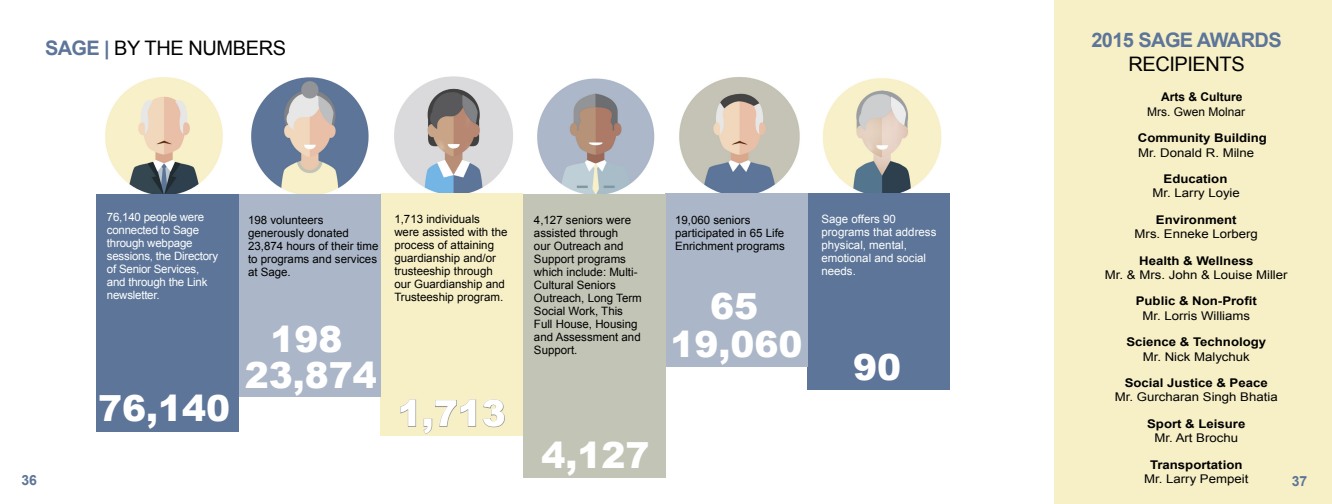
<style>
.page{position:relative;width:1332px;height:504px;background:#fff}
.page>*{position:absolute;margin:0;border:0;box-sizing:border-box;transform-origin:0 0}
.t1{font:900 36px "Arial";color:#fff}
.t2{font:20px "Arial";letter-spacing:-.02em;color:#000}
.t3{font:700 20px "Arial";letter-spacing:-.03em;color:#5c7598}
.t4{font:700 14px "Arial";color:#5c7598}
.t5{font:12px "Arial";color:#000;scale:1.1 1}
.t6{font:700 12px "Arial";color:#000;scale:1.1 1}
.t7{font:12px "Arial";color:#000}
.t8{font:700 12px "Arial";color:#000}
.t9{font:11.5px/13px "Arial";color:#000}
.t10{font:11.5px/13px "Arial";letter-spacing:-.02em;color:#fff}
.t11{font:11.5px/13px "Arial";color:#fff}
.s1{font-weight:700;color:#5c7598}
</style>
<div class="page">
<div style="left:1055px;top:0;width:277px;height:504px;background:#f7f0c7"></div>
<img style="left:811px;top:78px;width:139px;height:116px">
<img style="left:672px;top:77px;width:134px;height:117px">
<img style="left:537px;top:78px;width:118px;height:116px">
<img style="left:387px;top:76px;width:136px;height:118px">
<img style="left:251px;top:77px;width:118px;height:117px">
<img style="left:105px;top:77px;width:118px;height:117px">
<div style="left:380px;top:194px;width:143px;height:242px;background:#f7f0c7"></div>
<div style="left:238px;top:194px;width:143px;height:203px;background:#abb7c8"></div>
<div style="left:96px;top:194px;width:143px;height:237px;background:#5c7598"></div>
<div style="left:807px;top:194px;width:143px;height:196px;background:#5c7598"></div>
<div style="left:665px;top:194px;width:143px;height:173px;background:#abb7c8"></div>
<div style="left:523px;top:194px;width:143px;height:284px;background:#c2c4b6"></div>
<svg style="left:400px;top:399px;width:17px;height:28px"></svg>
<svg style="left:423px;top:399px;width:82px;height:35px"></svg>
<h2 class="t2" style="left:45px;top:35px;width:243px"><span class="s1">SAGE |</span> BY THE NUMBERS</h2>
<h2 class="t3" style="left:1091px;top:27px;width:192px">2015 SAGE AWARDS</h2>
<h2 class="t2" style="left:1128px;top:51px;width:118px">RECIPIENTS</h2>
<p class="t8" style="left:1161px;top:89px;width:83px">Arts &amp; Culture</p>
<p class="t7" style="left:1147px;top:104px;width:100px">Mrs. Gwen Molnar</p>
<p class="t6" style="left:1138px;top:130px;width:119px">Community Building</p>
<p class="t5" style="left:1138px;top:145px;width:107px">Mr. Donald R. Milne</p>
<p class="t6" style="left:1164px;top:171px;width:60px">Education</p>
<p class="t5" style="left:1153px;top:185px;width:81px">Mr. Larry Loyie</p>
<p class="t6" style="left:1156px;top:212px;width:75px">Environment</p>
<p class="t5" style="left:1135px;top:226px;width:114px">Mrs. Enneke Lorberg</p>
<p class="t6" style="left:1139px;top:252px;width:105px">Health &amp; Wellness</p>
<p class="t5" style="left:1105px;top:267px;width:168px">Mr. &amp; Mrs. John &amp; Louise Miller</p>
<p class="t6" style="left:1136px;top:293px;width:112px">Public &amp; Non-Profit</p>
<p class="t5" style="left:1142px;top:308px;width:99px">Mr. Lorris Williams</p>
<p class="t6" style="left:1126px;top:334px;width:129px">Science &amp; Technology</p>
<p class="t5" style="left:1143px;top:349px;width:99px">Mr. Nick Malychuk</p>
<p class="t6" style="left:1125px;top:375px;width:132px">Social Justice &amp; Peace</p>
<p class="t5" style="left:1115px;top:389px;width:150px">Mr. Gurcharan Singh Bhatia</p>
<p class="t6" style="left:1147px;top:416px;width:91px">Sport &amp; Leisure</p>
<p class="t5" style="left:1154px;top:430px;width:78px">Mr. Art Brochu</p>
<p class="t6" style="left:1150px;top:456px;width:86px">Transportation</p>
<p class="t5" style="left:1144px;top:471px;width:96px">Mr. Larry Pempeit</p>
<p class="t10" style="left:107px;top:211px;width:113px">76,140 people were connected to Sage through webpage sessions, the Directory of Senior Services, and through the Link newsletter.</p>
<p class="t9" style="left:248px;top:213px;width:132px">198 volunteers generously donated<br>23,874 hours of their time to programs and services at Sage.</p>
<p class="t9" style="left:394px;top:212px;width:115px">1,713 individuals were assisted with the process of attaining guardianship and/or trusteeship through our Guardianship and<br>Trusteeship program.</p>
<p class="t9" style="left:675px;top:213px;width:111px">19,060 seniors participated in 65 Life<br>Enrichment programs</p>
<p class="t11" style="left:821px;top:212px;width:117px">Sage offers 90 programs that address physical, mental, emotional and social needs.</p>
<p class="t9" style="left:534px;top:214px;width:109px">4,127 seniors were assisted through<br>our Outreach and<br>Support programs which include: Multi-<br>Cultural Seniors<br>Outreach, Long Term<br>Social Work, This<br>Full House, Housing and Assessment and<br>Support.</p>
<h1 class="t1" style="left:710px;top:280px;width:50px">65</h1>
<h1 class="t1" style="left:270px;top:313px;width:74px">198</h1>
<h1 class="t1" style="left:671px;top:318px;width:134px">19,060</h1>
<h1 class="t1" style="left:245px;top:349px;width:134px">23,874</h1>
<h1 class="t1" style="left:853px;top:341px;width:50px">90</h1>
<h1 class="t1" style="left:398px;top:387px;width:110px">1,713</h1>
<h1 class="t1" style="left:542px;top:429px;width:110px">4,127</h1>
<h1 class="t1" style="left:98px;top:382px;width:134px">76,140</h1>
<p class="t4" style="left:21px;top:471px;width:17px">36</p>
<p class="t4" style="left:1292px;top:472px;width:17px">37</p>
</div>
